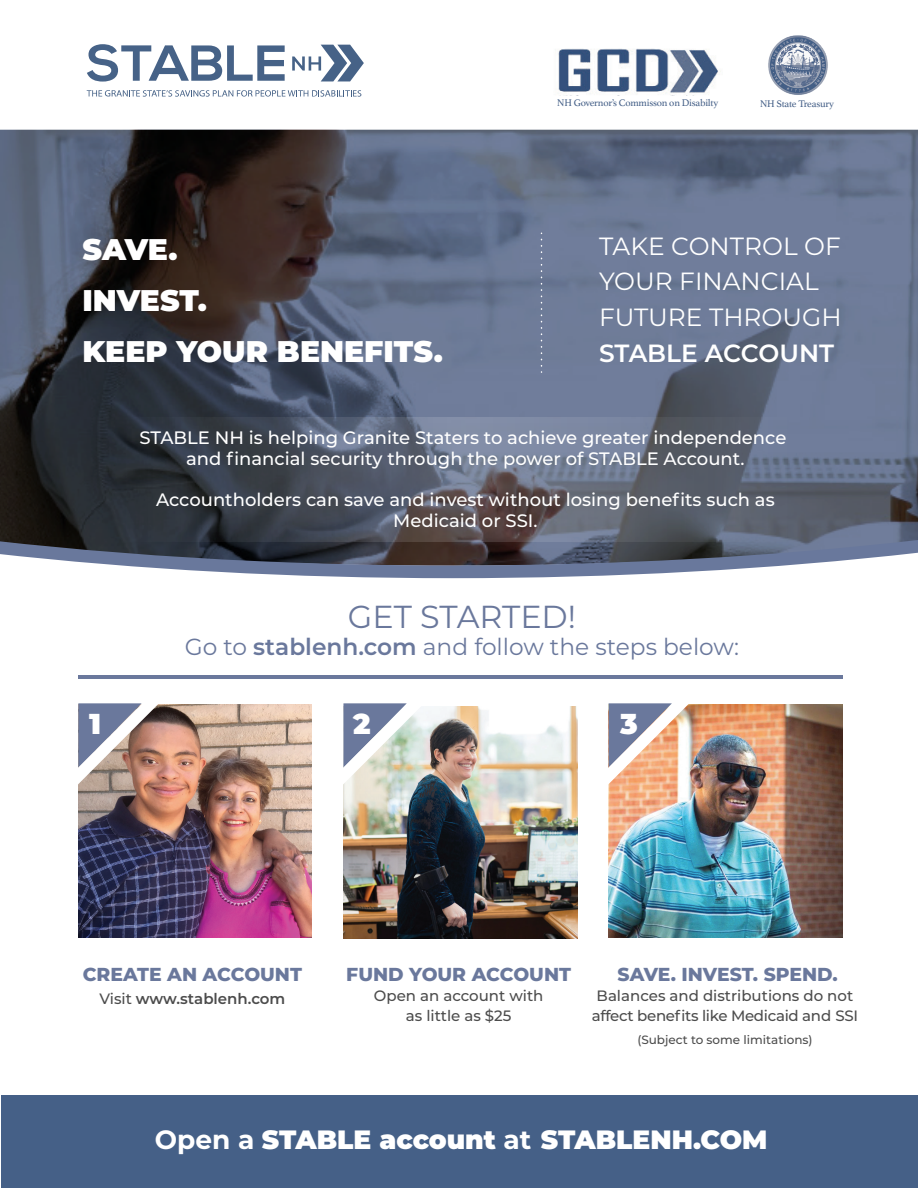
<style>
.page{position:relative;width:918px;height:1188px;background:#fff}
.page>*{position:absolute;margin:0;border:0;box-sizing:border-box;transform-origin:0 0}
.t1{font:31.8px "Montserrat";color:#6a789c}
.t2{font:900 29.85px/50.8px "Montserrat";color:#fff}
.t3{font:900 28.8px "Montserrat";color:#fff}
.t4{font:900 26.55px "Montserrat";color:#fff}
.t5{font:24.9px/35.7px "Montserrat";color:#fff}
.t6{font:600 24.9px "Montserrat";color:#fff}
.t7{font:23.25px "Montserrat";color:#6a789c}
.t8{font:800 18.75px "Montserrat";color:#6a789c}
.t9{font:500 18px/20.9px "Montserrat";color:#fff;text-align:center}
.t10{font:500 15px/20.1px "Montserrat";color:#4c4c4c;text-align:center}
.t11{font:600 15px "Montserrat";color:#4c4c4c}
.t12{font:500 12px "Montserrat";color:#4c4c4c}
.t13{font:10.05px "Athelas";letter-spacing:-.02em;color:#445f87}
.s1{font-weight:600}
.s2{font-weight:500}
.s3{font-weight:700}
</style>
<div class="page">
<svg style="left:0;top:130px;width:918px;height:408px;background:#545c70"></svg>
<img style="left:344px;top:706px;width:233px;height:232px">
<img style="left:609px;top:704px;width:233px;height:234px">
<img style="left:79px;top:704px;width:233px;height:234px">
<svg style="left:0;top:538px;width:918px;height:40px"></svg>
<svg style="left:906px;top:526px;width:12px;height:1px"></svg>
<svg style="left:107px;top:417px;width:693px;height:125px;background:#525765"></svg>
<svg style="left:541px;top:233px;width:1px;height:140px"></svg>
<svg style="left:78px;top:703px;width:90px;height:82px"></svg>
<svg style="left:343px;top:703px;width:90px;height:82px"></svg>
<img style="left:608px;top:703px;width:90px;height:82px">
<hr style="left:78px;top:676px;width:765px;height:3px;background:#6a789c">
<div style="left:1px;top:1095px;width:917px;height:93px;background:#456087"></div>
<img style="left:768px;top:35px;width:60px;height:60px">
<img style="left:558px;top:48px;width:163px;height:47px">
<svg style="left:87px;top:44px;width:198px;height:38px"></svg>
<svg style="left:292px;top:45px;width:72px;height:36px"></svg>
<svg style="left:87px;top:90px;width:274px;height:7px"></svg>
<p class="t13" style="left:557px;top:95px;width:163px">NH Governor’s Commisson on Disabilty</p>
<p class="t13" style="left:760px;top:95px;width:75px">NH State Treasury</p>
<h2 class="t2" style="left:82px;top:223px;width:362px">SAVE.<br>INVEST.<br>KEEP YOUR BENEFITS.</h2>
<h3 class="t5" style="left:599px;top:227px;width:244px">TAKE CONTROL OF<br>YOUR FINANCIAL<br>FUTURE THROUGH</h3>
<h3 class="t6" style="left:599px;top:335px;width:237px">STABLE ACCOUNT</h3>
<p class="t9" style="left:139px;top:426px;width:648px">STABLE NH is helping Granite Staters to achieve greater independence and financial security through the power of STABLE Account.</p>
<p class="t9" style="left:156px;top:489px;width:620px">Accountholders can save and invest without losing benefits such as<br>Medicaid or SSI.</p>
<h1 class="t1" style="left:348px;top:595px;width:230px">GET STARTED!</h1>
<p class="t7" style="left:185px;top:631px;width:556px">Go to <span class="s1">stablenh.com</span> and follow the steps below:</p>
<h3 class="t3" style="left:89px;top:703px;width:14px">1</h3>
<h3 class="t3" style="left:353px;top:703px;width:19px">2</h3>
<h3 class="t3" style="left:620px;top:703px;width:19px">3</h3>
<p class="t8" style="left:83px;top:961px;width:221px">CREATE AN ACCOUNT</p>
<p class="t11" style="left:99px;top:988px;width:188px"><span class="s2">Visit</span> www.stablenh.com</p>
<p class="t8" style="left:346px;top:961px;width:226px">FUND YOUR ACCOUNT</p>
<p class="t10" style="left:374px;top:985px;width:171px">Open an account with as little as $25</p>
<p class="t8" style="left:618px;top:961px;width:222px">SAVE. INVEST. SPEND.</p>
<p class="t10" style="left:592px;top:985px;width:268px">Balances and distributions do not affect benefits like Medicaid and SSI</p>
<p class="t12" style="left:637px;top:1032px;width:177px">(Subject to some limitations)</p>
<h3 class="t4" style="left:155px;top:1119px;width:614px"><span class="s3">Open a</span> STABLE account <span class="s3">at</span> STABLENH.COM</h3>
</div>
